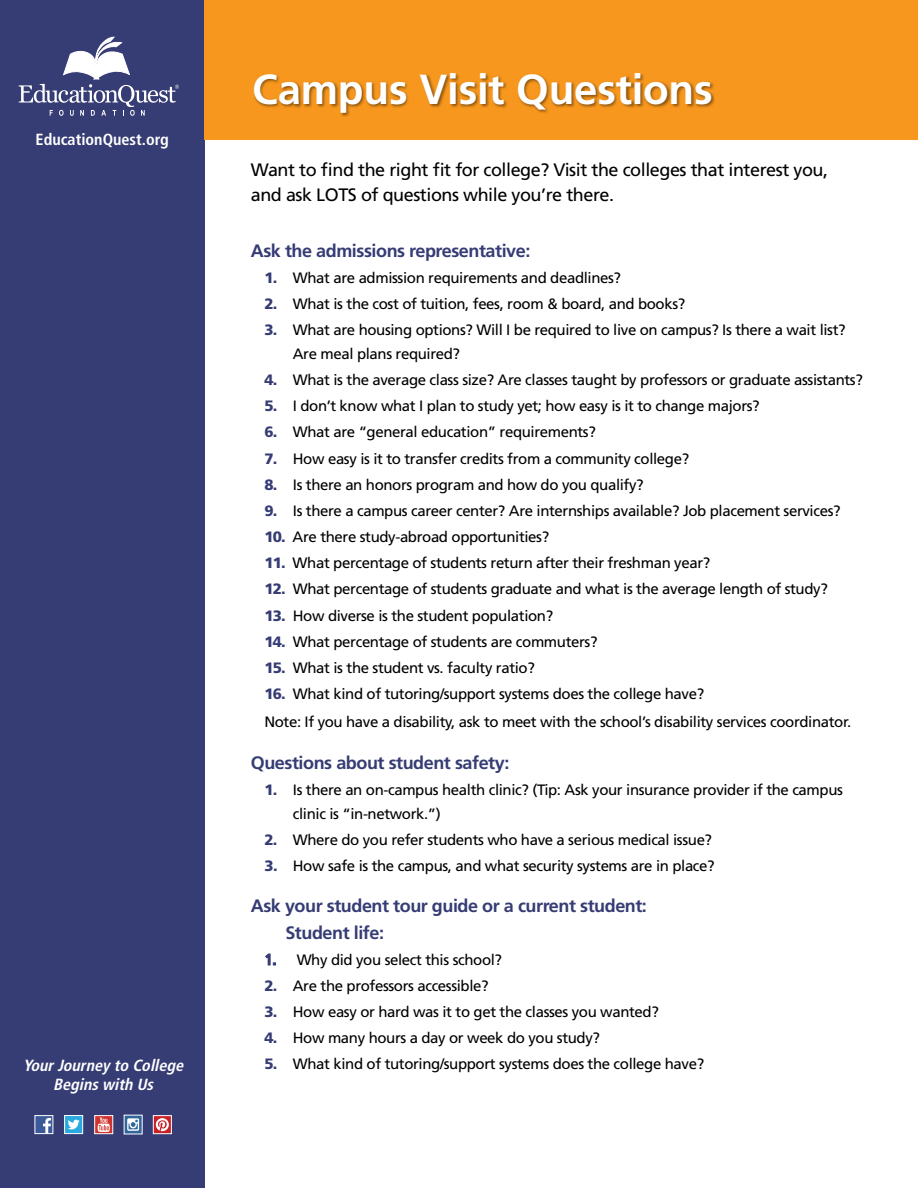
<style>
.page{position:relative;width:918px;height:1188px;background:#fff}
.page>*{position:absolute;margin:0;border:0;box-sizing:border-box;transform-origin:0 0}
.t1{font:700 42px "Frutiger";letter-spacing:-.005em;color:#fff}
.t2{font:700 18px/26.1px "Frutiger";letter-spacing:-.025em;color:#363c74}
.t3{font:18px/25.5px "Frutiger";letter-spacing:-.025em;color:#000}
.t4{font:italic 700 condensed 16.2px/19.4px "Frutiger";color:#fff;text-align:center}
.t5{font:700 condensed 16.2px "Frutiger";color:#fff}
.t6{font:15px/24px "Frutiger";letter-spacing:-.025em;color:#000}
.s1{font-weight:900;color:#363c74}
</style>
<div class="page">
<div style="left:0;top:0;width:205px;height:1188px;background:#363c74"></div>
<div style="left:205px;top:0;width:713px;height:139px;background:#f8971d"></div>
<svg style="left:19px;top:37px;width:160px;height:79px"></svg>
<svg style="left:265px;top:953px;width:11px;height:13px"></svg>
<div style="left:254px;top:73px;width:461px;height:44px;background:#000;opacity:.45"></div>
<svg style="left:124px;top:1115px;width:18px;height:19px"></svg>
<svg style="left:127px;top:1118px;width:12px;height:13px"></svg>
<div style="left:35px;top:1115px;width:18px;height:19px;background:#3a5a99;border:1px solid #fff"></div>
<svg style="left:43px;top:1118px;width:8px;height:15px"></svg>
<svg style="left:95px;top:1115px;width:18px;height:19px"></svg>
<svg style="left:98px;top:1117px;width:12px;height:15px"></svg>
<div style="left:64px;top:1115px;width:19px;height:19px;background:#2aa9e0;border:1px solid #fff"></div>
<svg style="left:68px;top:1120px;width:12px;height:9px"></svg>
<div style="left:153px;top:1115px;width:19px;height:19px;background:#ca2128;border:1px solid #fff"></div>
<svg style="left:156px;top:1118px;width:13px;height:13px"></svg>
<p class="t5" style="left:36px;top:130px;width:135px">EducationQuest.org</p>
<p class="t4" style="left:23px;top:1056px;width:166px">YourJourneyto College<br>Beginswith Us</p>
<h1 class="t1" style="left:252px;top:65px;width:462px">Campus Visit Questions</h1>
<p class="t3" style="left:251px;top:157px;width:579px">Want to find the right fit for college? Visit the colleges that interest you, and ask LOTS of questions while you’re there.</p>
<p class="t2" style="left:251px;top:237px;width:281px">Ask the admissions representative:</p>
<p class="t6" style="left:264px;top:266px;width:358px"><span class="s1">1.</span> What are admission requirements and deadlines?</p>
<p class="t6" style="left:264px;top:292px;width:423px"><span class="s1">2.</span> What is the cost of tuition, fees, room &amp; board, and books?</p>
<p class="t6" style="left:293px;top:318px;width:554px;text-indent:-28px"><span class="s1">3.</span> What are housing options? Will I be required to live on campus? Is there a wait list?<br>Are meal plans required?</p>
<p class="t6" style="left:264px;top:368px;width:600px"><span class="s1">4.</span> What is the average class size? Are classes taught by professors or graduate assistants?</p>
<p class="t6" style="left:264px;top:394px;width:497px"><span class="s1">5.</span> I don’t know what I plan to study yet; how easy is it to change majors?</p>
<p class="t6" style="left:264px;top:420px;width:333px"><span class="s1">6.</span> What are “general education” requirements?</p>
<p class="t6" style="left:264px;top:446px;width:426px"><span class="s1">7.</span> How easy is it to transfer credits from a community college?</p>
<p class="t6" style="left:264px;top:473px;width:381px"><span class="s1">8.</span> Is there an honors program and how do you qualify?</p>
<p class="t6" style="left:264px;top:499px;width:578px"><span class="s1">9.</span> Is there a campus career center? Are internships available? Job placement services?</p>
<p class="t6" style="left:264px;top:525px;width:286px"><span class="s1">10.</span> Are there study-abroad opportunities?</p>
<p class="t6" style="left:264px;top:551px;width:447px"><span class="s1">11.</span> What percentage of students return after their freshman year?</p>
<p class="t6" style="left:264px;top:577px;width:565px"><span class="s1">12.</span> What percentage of students graduate and what is the average length of study?</p>
<p class="t6" style="left:264px;top:603px;width:290px"><span class="s1">13.</span> How diverse is the student population?</p>
<p class="t6" style="left:264px;top:630px;width:335px"><span class="s1">14.</span> What percentage of students are commuters?</p>
<p class="t6" style="left:264px;top:656px;width:272px"><span class="s1">15.</span> What is the student vs. faculty ratio?</p>
<p class="t6" style="left:264px;top:680px;width:588px;line-height:28.3px"><span class="s1">16.</span> What kind of tutoring/support systems does the college have?<br>Note: If you have a disability, ask to meet with the school’s disability services coordinator.</p>
<p class="t2" style="left:251px;top:749px;width:260px">Questions about student safety:</p>
<p class="t6" style="left:293px;top:778px;width:552px;text-indent:-29px"><span class="s1">1.</span> Is there an on-campus health clinic? (Tip: Ask your insurance provider if the campus clinic is “in-network.”)</p>
<p class="t6" style="left:264px;top:828px;width:449px"><span class="s1">2.</span> Where do you refer students who have a serious medical issue?</p>
<p class="t6" style="left:264px;top:854px;width:452px"><span class="s1">3.</span> How safe is the campus, and what security systems are in place?</p>
<p class="t2" style="left:285px;top:893px;width:363px;text-indent:-35px">Ask your student tour guide or a current student:<br>Student life:</p>
<p class="t6" style="left:297px;top:948px;width:207px">Why did you select this school?</p>
<p class="t6" style="left:264px;top:974px;width:226px"><span class="s1">2.</span> Are the professors accessible?</p>
<p class="t6" style="left:264px;top:1000px;width:396px"><span class="s1">3.</span> How easy or hard was it to get the classes you wanted?</p>
<p class="t6" style="left:264px;top:1026px;width:337px"><span class="s1">4.</span> How many hours a day or week do you study?</p>
<p class="t6" style="left:264px;top:1052px;width:441px"><span class="s1">5.</span> What kind of tutoring/support systems does the college have?</p>
</div>
